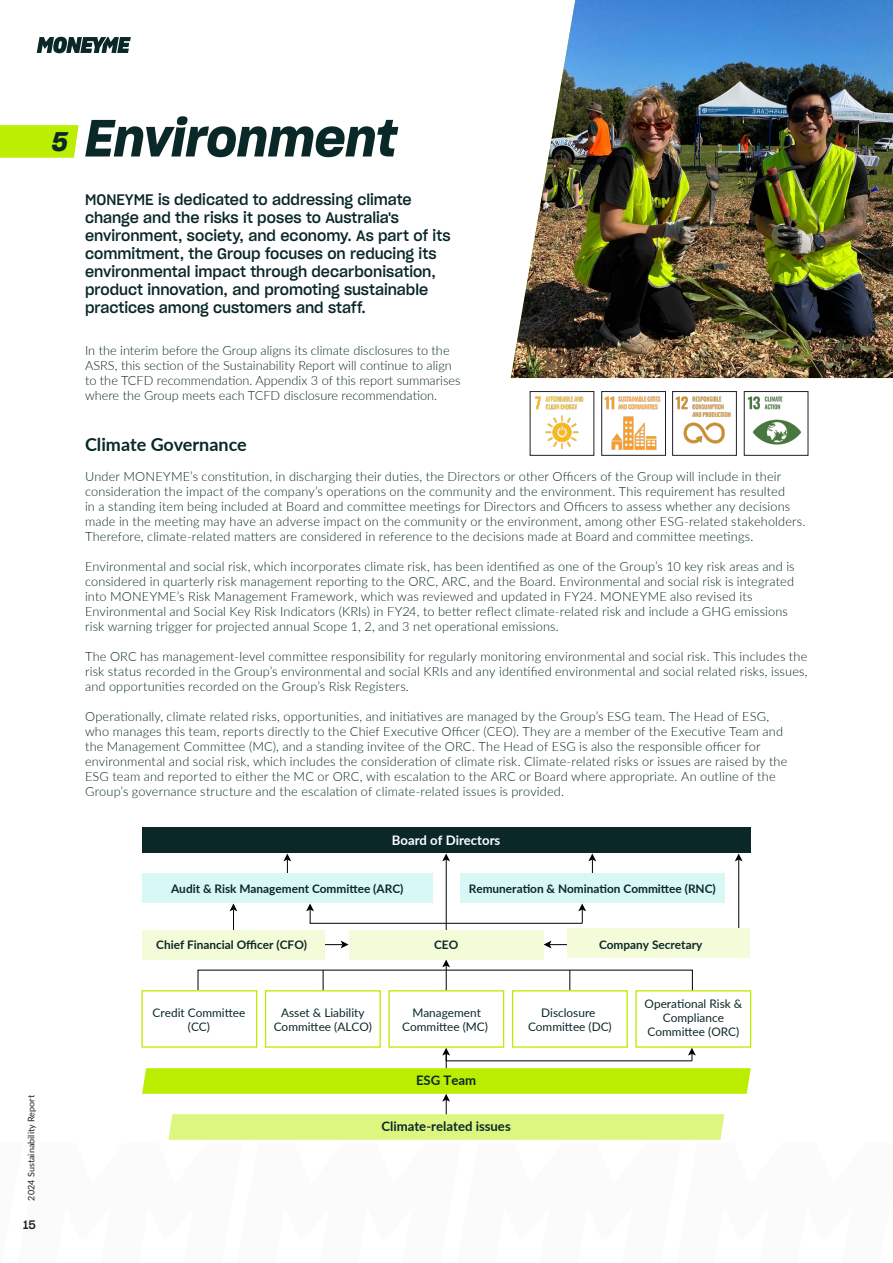
<style>
.page{position:relative;width:893px;height:1263px;background:#fff}
.page>*{position:absolute;margin:0;border:0;box-sizing:border-box;transform-origin:0 0}
.Page_heading{font:51px "Sharp Grotesk Sm Bold Italic 19";letter-spacing:-.005em;color:#0b2828}
.t1{font:26.25px "Sharp Grotesk Sm Bold Italic 19";color:#0b2828}
.Strap_Line{font:700 18px "Lato";color:#0b2828}
.Body_Copy{font:15px/18px "Sharp Grotesk Medium 19";color:#0b2828}
.t2{font:700 13.2px "Lato";color:#0b2828}
.t3{font:700 13.2px "Lato";color:#fff}
.Body_Copy-2{font:300 12.75px/15px "Lato";letter-spacing:.01em;color:#0b2828}
.Strap_Line-2{font:300 12.75px/15px "Lato";color:#0b2828}
.t4{font:12px "Sharp Grotesk Medium 19";color:#231f20}
.t5{font:11.85px/14.2px "Lato";color:#0b2828;text-align:center}
.t6{font:700 11.85px "Lato";color:#0b2828}
.t7{font:9px "Lato";letter-spacing:.005em;color:#231f20}
</style>
<div class="page">
<svg style="left:37px;top:37px;width:94px;height:16px;background:#4a6060"></svg>
<img style="left:511px;top:0;width:382px;height:378px">
<svg style="left:0;top:125px;width:79px;height:33px;background:#beee0c"></svg>
<div style="left:142px;top:827px;width:609px;height:26px;background:#0b2828"></div>
<svg style="left:283px;top:853px;width:8px;height:20px"></svg>
<svg style="left:230px;top:903px;width:7px;height:26px"></svg>
<svg style="left:325px;top:941px;width:24px;height:7px"></svg>
<svg style="left:544px;top:941px;width:23px;height:7px"></svg>
<svg style="left:588px;top:853px;width:8px;height:20px"></svg>
<svg style="left:306px;top:903px;width:280px;height:21px"></svg>
<svg style="left:442px;top:853px;width:8px;height:8px"></svg>
<hr style="left:446px;top:860px;width:1px;height:72px;background:#000">
<svg style="left:735px;top:853px;width:8px;height:8px"></svg>
<hr style="left:738px;top:860px;width:1px;height:72px;background:#000">
<div style="left:142px;top:873px;width:290px;height:30px;background:#d8f7f7"></div>
<div style="left:142px;top:929px;width:183px;height:30px;background:#f4fbd8"></div>
<div style="left:349px;top:929px;width:194px;height:30px;background:#f4fbd8"></div>
<div style="left:567px;top:928px;width:182px;height:30px;background:#f4fbd8"></div>
<div style="left:460px;top:873px;width:264px;height:30px;background:#d8f7f7"></div>
<div style="left:635px;top:990px;width:116px;height:58px;border:1px solid #baed00"></div>
<div style="left:141px;top:990px;width:116px;height:58px;border:1px solid #baed00"></div>
<svg style="left:197px;top:959px;width:496px;height:33px"></svg>
<div style="left:265px;top:990px;width:116px;height:58px;border:1px solid #baed00"></div>
<div style="left:512px;top:990px;width:116px;height:58px;border:1px solid #baed00"></div>
<svg style="left:142px;top:1048px;width:609px;height:92px"></svg>
<img style="left:535px;top:396px;width:49px;height:53px">
<img style="left:747px;top:396px;width:55px;height:49px">
<div style="left:744px;top:391px;width:64px;height:64px;border:1px solid #231f20"></div>
<img style="left:604px;top:396px;width:57px;height:55px">
<img style="left:675px;top:396px;width:56px;height:48px">
<p class="t1" style="left:52px;top:121px;width:17px">5</p>
<p class="Page_heading" style="left:85px;top:99px;width:313px">Environment</p>
<p class="Body_Copy" style="left:85px;top:190px;width:367px">MONEYME is dedicated to addressing climate change and the risks it poses to Australia's environment, society, and economy. As part of its commitment, the Group focuses on reducing its environmental impact through decarbonisation, product innovation, and promoting sustainable practices among customers and staff.</p>
<p class="Strap_Line-2" style="left:85px;top:343px;width:377px">In the interim before the Group aligns its climate disclosures to the ASRS, this section of the Sustainability Report will continue to align to the TCFD recommendation. Appendix 3 of this report summarises where the Group meets each TCFD disclosure recommendation.</p>
<p class="Strap_Line" style="left:85px;top:431px;width:163px">Climate Governance</p>
<p class="Body_Copy-2" style="left:85px;top:468px;width:722px">Under MONEYME’s constitution, in discharging their duties, the Directors or other Officers of the Group will include in their consideration the impact of the company’s operations on the community and the environment. This requirement has resulted<br>in a standing item being included at Board and committee meetings for Directors and Officers to assess whether any decisions made in the meeting may have an adverse impact on the community or the environment, among other ESG-related stakeholders.<br>Therefore, climate-related matters are considered in reference to the decisions made at Board and committee meetings.</p>
<p class="Body_Copy-2" style="left:85px;top:558px;width:711px">Environmental and social risk, which incorporates climate risk, has been identified as one of the Group’s 10 key risk areas and is considered in quarterly risk management reporting to the ORC, ARC, and the Board. Environmental and social risk is integrated into MONEYME’s Risk Management Framework, which was reviewed and updated in FY24. MONEYME also revised its Environmental and Social Key Risk Indicators (KRIs) in FY24, to better reflect climate-related risk and include a GHG emissions risk warning trigger for projected annual Scope 1, 2, and 3 net operational emissions.</p>
<p class="Body_Copy-2" style="left:85px;top:648px;width:724px;text-align:justify">The ORC has management-level committee responsibility for regularly monitoring environmental and social risk. This includes the risk status recorded in the Group’s environmental and social KRIs and any identified environmental and social related risks, issues, and opportunities recorded on the Group’s Risk Registers.</p>
<p class="Body_Copy-2" style="left:85px;top:708px;width:704px">Operationally, climate related risks, opportunities, and initiatives are managed by the Group’s ESG team. The Head of ESG, who manages this team, reports directly to the Chief Executive Officer (CEO). They are a member of the Executive Team and the Management Committee (MC), and a standing invitee of the ORC. The Head of ESG is also the responsible officer for environmental and social risk, which includes the consideration of climate risk. Climate-related risks or issues are raised by the ESG team and reported to either the MC or ORC, with escalation to the ARC or Board where appropriate. An outline of the Group’s governance structure and the escalation of climate-related issues is provided.</p>
<p class="t3" style="left:392px;top:830px;width:110px">Board of Directors</p>
<p class="t6" style="left:171px;top:879px;width:234px">Audit &amp; Risk Management Committee (ARC)</p>
<p class="t6" style="left:469px;top:879px;width:249px">Remuneration &amp; Nomination Committee (RNC)</p>
<p class="t6" style="left:156px;top:936px;width:152px">Chief Financial Officer (CFO)</p>
<p class="t6" style="left:434px;top:936px;width:26px">CEO</p>
<p class="t6" style="left:599px;top:936px;width:105px">Company Secretary</p>
<p class="t7" style="left:25px;top:1200px;width:107px;rotate:-90deg">2024 Sustainability Report</p>
<p class="t4" style="left:23px;top:1215px;width:14px">15</p>
<p class="t5" style="left:153px;top:1004px;width:94px">Credit Committee (CC)</p>
<p class="t5" style="left:402px;top:1004px;width:87px">Management<br>Committee (MC)</p>
<p class="t5" style="left:274px;top:1004px;width:100px">Asset &amp; Liability<br>Committee (ALCO)</p>
<p class="t5" style="left:528px;top:1004px;width:85px">Disclosure<br>Committee (DC)</p>
<p class="t2" style="left:416px;top:1071px;width:62px">ESG Team</p>
<p class="t2" style="left:381px;top:1117px;width:131px">Climate-related issues</p>
<p class="t5" style="left:645px;top:996px;width:99px">Operational Risk &amp;<br>Compliance<br>Committee (ORC)</p>
</div>
